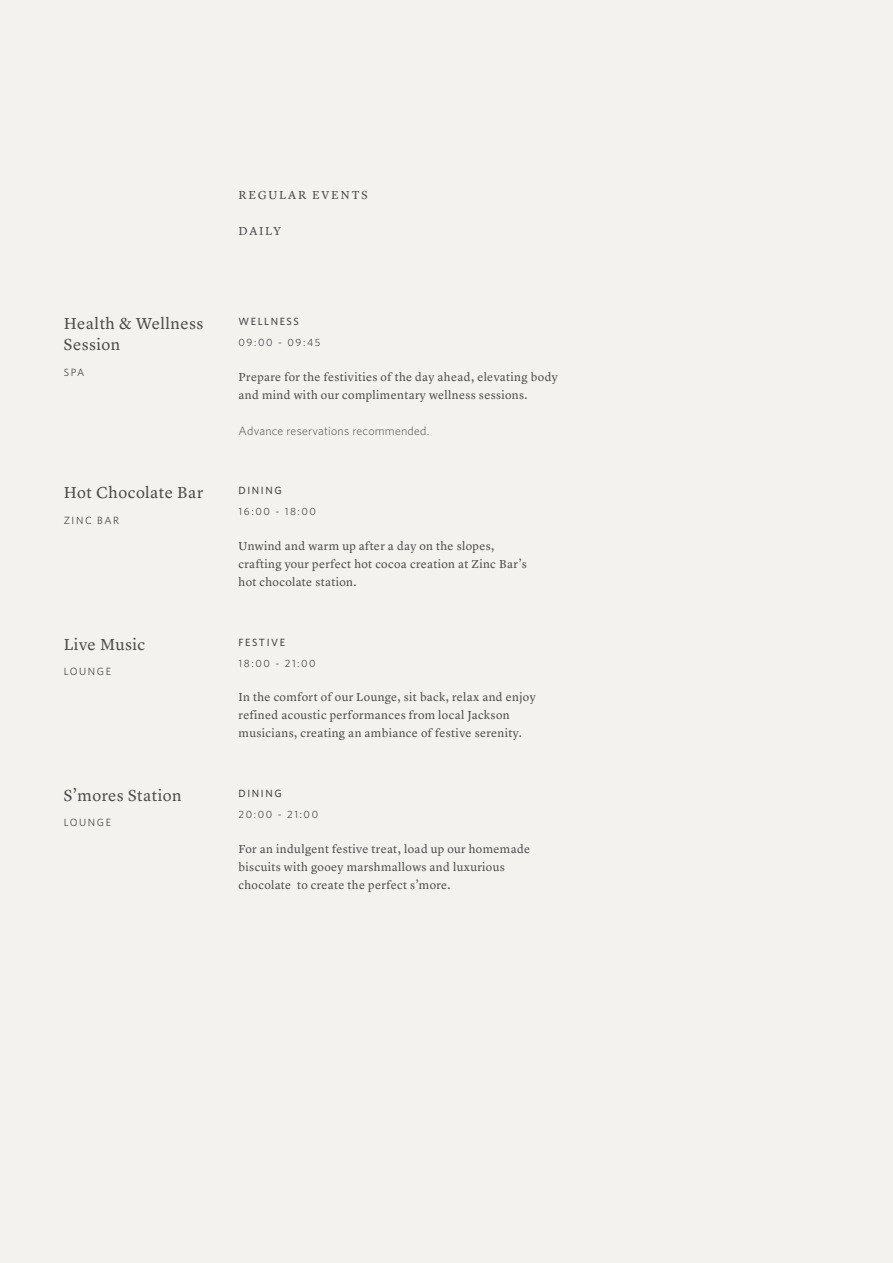
<style>
.page{position:relative;width:893px;height:1263px;background:#f4f2ef}
.page>*{position:absolute;margin:0;border:0;box-sizing:border-box;transform-origin:0 0}
.t1{font:16.5px/21px "Lyon Text Aman Regular";letter-spacing:.03em;color:#4a4a49}
.t2{font:12px/18px "Lyon Text Aman Regular";letter-spacing:.03em;color:#4a4a49}
.t3{font:300 12px "Whitney";letter-spacing:.02em;color:#4a4a49}
.t4{font:12px "Lyon Text Aman Regular";letter-spacing:.15em;color:#4a4a49}
.t5{font:10.5px "Whitney";letter-spacing:.15em;color:#4a4a49}
.t6{font:500 10.5px "Whitney";letter-spacing:.15em;color:#4a4a49}
</style>
<div class="page">
<h1 class="t1" style="left:64px;top:312px;width:141px">Health &amp; Wellness<br>Session</h1>
<p class="t5" style="left:64px;top:365px;width:22px">SPA</p>
<h1 class="t1" style="left:64px;top:481px;width:141px">Hot Chocolate Bar</h1>
<p class="t5" style="left:64px;top:513px;width:57px">ZINC BAR</p>
<h1 class="t1" style="left:64px;top:632px;width:83px">Live Music</h1>
<p class="t5" style="left:64px;top:664px;width:49px">LOUNGE</p>
<h1 class="t1" style="left:64px;top:784px;width:119px">S’mores Station</h1>
<p class="t5" style="left:64px;top:816px;width:49px">LOUNGE</p>
<p class="t4" style="left:239px;top:186px;width:131px">REGULAR EVENTS</p>
<p class="t2" style="left:239px;top:221px;width:44px">DAILY</p>
<p class="t6" style="left:239px;top:314px;width:62px">WELLNESS</p>
<p class="t5" style="left:239px;top:335px;width:83px">09:00 - 09:45</p>
<p class="t2" style="left:239px;top:367px;width:321px">Prepare for the festivities of the day ahead, elevating body and mind with our complimentary wellness sessions.</p>
<p class="t3" style="left:239px;top:423px;width:192px">Advance reservations recommended.</p>
<p class="t6" style="left:239px;top:484px;width:45px">DINING</p>
<p class="t5" style="left:239px;top:505px;width:79px">16:00 - 18:00</p>
<p class="t2" style="left:239px;top:536px;width:290px">Unwind and warm up after a day on the slopes, crafting your perfect hot cocoa creation at Zinc Bar’s hot chocolate station.</p>
<p class="t6" style="left:239px;top:635px;width:48px">FESTIVE</p>
<p class="t5" style="left:239px;top:656px;width:79px">18:00 - 21:00</p>
<p class="t2" style="left:239px;top:687px;width:299px">In the comfort of our Lounge, sit back, relax and enjoy refined acoustic performances from local Jackson musicians, creating an ambiance of festive serenity.</p>
<p class="t6" style="left:239px;top:786px;width:45px">DINING</p>
<p class="t5" style="left:239px;top:807px;width:81px">20:00 - 21:00</p>
<p class="t2" style="left:239px;top:839px;width:293px">For an indulgent festive treat, load up our homemade biscuits with gooey marshmallows and luxurious chocolate to create the perfect s’more.</p>
</div>
